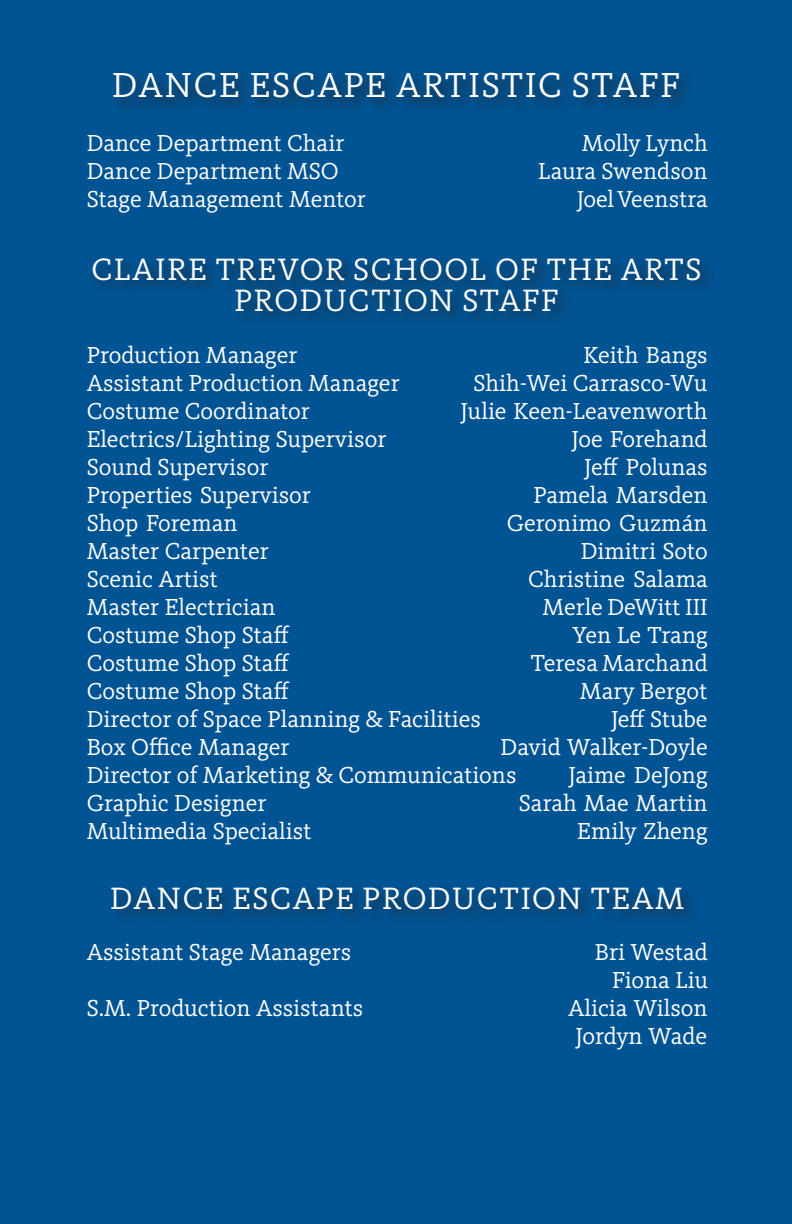
<style>
.page{position:relative;width:792px;height:1224px;background:#015494}
.page>*{position:absolute;margin:0;border:0;box-sizing:border-box;transform-origin:0 0}
.t1{font:36px "Kievit Slab OT";letter-spacing:.05em;color:#fff}
.t2{font:32px "Kievit Slab OT";letter-spacing:.05em;color:#fff}
.t3{font:24px "Kievit Slab OT";color:#fff}
</style>
<div class="page">
<div style="left:110px;top:69px;width:586px;height:46px;background:#231f20;opacity:.75"></div>
<div style="left:89px;top:254px;width:628px;height:74px;background:#231f20;opacity:.75"></div>
<div style="left:109px;top:883px;width:591px;height:43px;background:#231f20;opacity:.75"></div>
<p class="t1" style="left:112px;top:65px;width:569px">DANCE ESCAPE ARTISTIC STAFF</p>
<p class="t3" style="left:87px;top:129px;width:259px">Dance Department Chair</p>
<p class="t3" style="left:582px;top:129px;width:128px">Molly Lynch</p>
<p class="t3" style="left:87px;top:157px;width:254px">Dance Department MSO</p>
<p class="t3" style="left:538px;top:157px;width:171px">Laura Swendson</p>
<p class="t3" style="left:87px;top:185px;width:281px">Stage Management Mentor</p>
<p class="t3" style="left:577px;top:185px;width:132px">Joel Veenstra</p>
<p class="t2" style="left:92px;top:251px;width:611px">CLAIRE TREVOR SCHOOL OF THE ARTS</p>
<p class="t2" style="left:234px;top:282px;width:326px">PRODUCTION STAFF</p>
<p class="t3" style="left:87px;top:341px;width:212px">Production Manager</p>
<p class="t3" style="left:584px;top:341px;width:126px">Keith Bangs</p>
<p class="t3" style="left:87px;top:369px;width:315px">Assistant Production Manager</p>
<p class="t3" style="left:473px;top:369px;width:236px">Shih-Wei Carrasco-Wu</p>
<p class="t3" style="left:87px;top:397px;width:225px">Costume Coordinator</p>
<p class="t3" style="left:461px;top:397px;width:248px">Julie Keen-Leavenworth</p>
<p class="t3" style="left:87px;top:425px;width:301px">Electrics/Lighting Supervisor</p>
<p class="t3" style="left:572px;top:425px;width:137px">Joe Forehand</p>
<p class="t3" style="left:87px;top:453px;width:183px">Sound Supervisor</p>
<p class="t3" style="left:585px;top:453px;width:125px">Jeff Polunas</p>
<p class="t3" style="left:87px;top:481px;width:226px">Properties Supervisor</p>
<p class="t3" style="left:533px;top:481px;width:176px">Pamela Marsden</p>
<p class="t3" style="left:87px;top:509px;width:152px">Shop Foreman</p>
<p class="t3" style="left:507px;top:509px;width:202px">Geronimo Guzmán</p>
<p class="t3" style="left:87px;top:537px;width:184px">Master Carpenter</p>
<p class="t3" style="left:581px;top:537px;width:128px">Dimitri Soto</p>
<p class="t3" style="left:87px;top:565px;width:133px">Scenic Artist</p>
<p class="t3" style="left:528px;top:565px;width:181px">Christine Salama</p>
<p class="t3" style="left:87px;top:593px;width:190px">Master Electrician</p>
<p class="t3" style="left:542px;top:593px;width:167px">Merle DeWitt III</p>
<p class="t3" style="left:87px;top:621px;width:204px">Costume Shop Staff</p>
<p class="t3" style="left:573px;top:621px;width:137px">Yen Le Trang</p>
<p class="t3" style="left:87px;top:649px;width:204px">Costume Shop Staff</p>
<p class="t3" style="left:530px;top:649px;width:179px">Teresa Marchand</p>
<p class="t3" style="left:87px;top:677px;width:204px">Costume Shop Staff</p>
<p class="t3" style="left:580px;top:677px;width:129px">Mary Bergot</p>
<p class="t3" style="left:87px;top:705px;width:396px">Director of Space Planning &amp; Facilities</p>
<p class="t3" style="left:611px;top:705px;width:98px">Jeff Stube</p>
<p class="t3" style="left:87px;top:733px;width:204px">Box Office Manager</p>
<p class="t3" style="left:501px;top:733px;width:209px">David Walker-Doyle</p>
<p class="t3" style="left:87px;top:761px;width:431px">Director of Marketing &amp; Communications</p>
<p class="t3" style="left:569px;top:761px;width:141px">Jaime DeJong</p>
<p class="t3" style="left:87px;top:789px;width:181px">Graphic Designer</p>
<p class="t3" style="left:519px;top:789px;width:190px">Sarah Mae Martin</p>
<p class="t3" style="left:87px;top:817px;width:226px">Multimedia Specialist</p>
<p class="t3" style="left:577px;top:817px;width:132px">Emily Zheng</p>
<p class="t2" style="left:110px;top:880px;width:576px">DANCE ESCAPE PRODUCTION TEAM</p>
<p class="t3" style="left:87px;top:938px;width:266px">Assistant Stage Managers</p>
<p class="t3" style="left:595px;top:938px;width:114px">Bri Westad</p>
<p class="t3" style="left:612px;top:966px;width:98px">Fiona Liu</p>
<p class="t3" style="left:87px;top:994px;width:278px">S.M. Production Assistants</p>
<p class="t3" style="left:568px;top:994px;width:141px">Alicia Wilson</p>
<p class="t3" style="left:576px;top:1022px;width:133px">Jordyn Wade</p>
</div>
